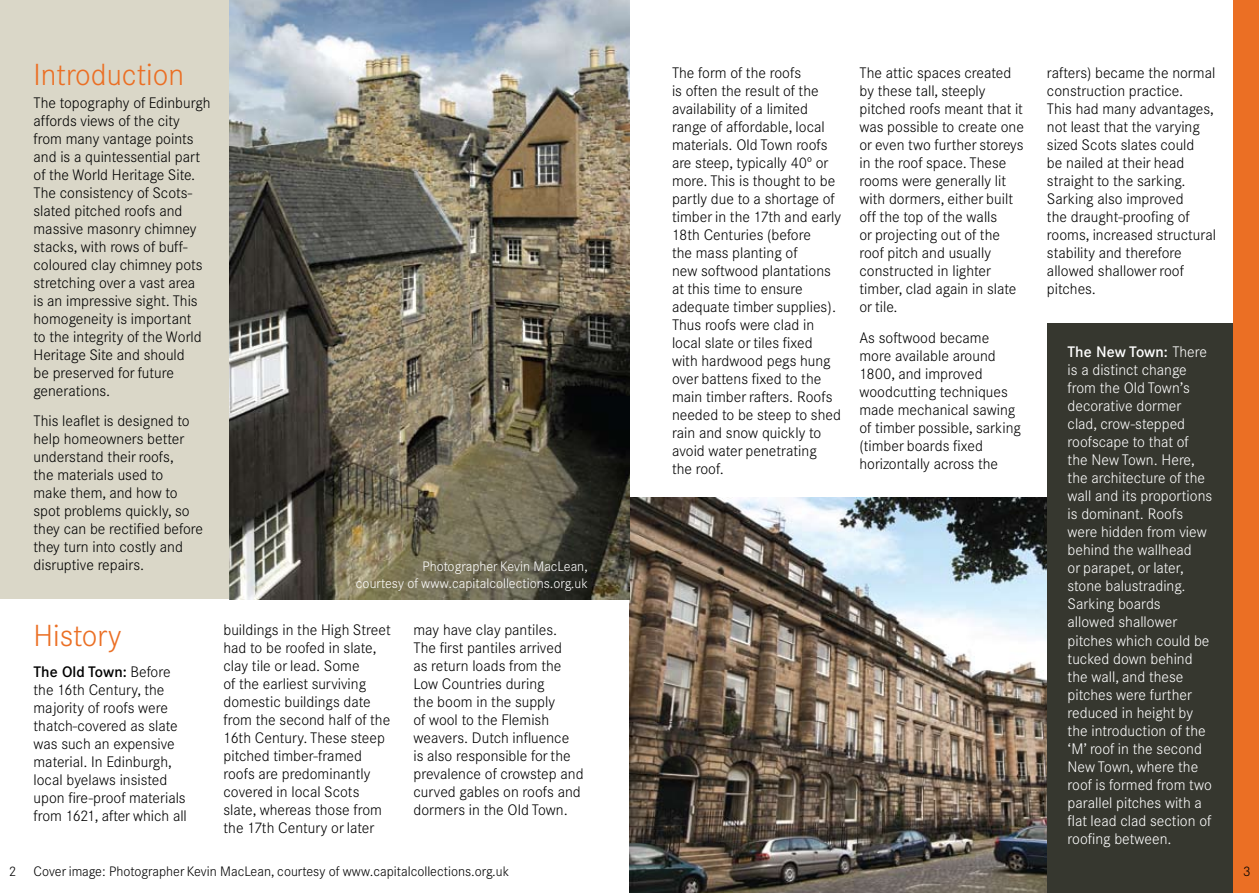
<style>
.page{position:relative;width:1259px;height:893px;background:#fff}
.page>*{position:absolute;margin:0;border:0;box-sizing:border-box;transform-origin:0 0}
.t1{font:300 30px "Corporate Sans BQ";color:#eb6f24}
.t2{font:300 15px/18px "Corporate Sans BQ";color:#000}
.t3{font:300 15px/18px "Corporate Sans BQ";color:#fff}
.t4{font:300 13.5px "Corporate Sans BQ";color:#000}
.t5{font:300 13.5px/16.2px "Corporate Sans BQ";color:#fff;text-align:right}
.s1{font-weight:500}
</style>
<div class="page">
<img style="left:629px;top:497px;width:418px;height:396px">
<div style="left:1047px;top:323px;width:212px;height:570px;background:#36372f"></div>
<div style="left:0;top:0;width:629px;height:598px;background:#dad7c8"></div>
<div style="left:1233px;top:0;width:26px;height:893px;background:#eb6f24"></div>
<img style="left:230px;top:0;width:399px;height:599px">
<h1 class="t1" style="left:34px;top:57px;width:152px">Introduction</h1>
<p class="t2" style="left:34px;top:93px;width:178px">The topography of Edinburgh affords views of the city from many vantage points and is a quintessential part of the World Heritage Site.<br>The consistency of Scots&shy;slated pitched roofs and massive masonry chimney stacks, with rows of buff&shy;coloured clay chimney pots stretching over a vast area<br>is an impressive sight. This homogeneity is important<br>to the integrity of the World<br>Heritage Site and should<br>be preserved for future generations.</p>
<p class="t2" style="left:34px;top:412px;width:171px">This leaflet is designed to help homeowners better understand their roofs,<br>the materials used to<br>make them, and how to spot problems quickly, so they can be rectified before they turn into costly and disruptive repairs.</p>
<h1 class="t1" style="left:34px;top:618px;width:89px">History</h1>
<p class="t2" style="left:34px;top:663px;width:155px"><span class="s1">The Old Town:</span> Before the 16th Century, the majority of roofs were thatch-covered as slate was such an expensive material. In Edinburgh, local byelaws insisted upon fire-proof materials from 1621, after which all</p>
<p class="t5" style="left:356px;top:559px;width:234px">Photographer Kevin MacLean,<br>courtesy of www.capitalcollections.org.uk</p>
<p class="t2" style="left:223px;top:621px;width:169px">buildings in the High Street had to be roofed in slate, clay tile or lead. Some<br>of the earliest surviving domestic buildings date from the second half of the<br>16th Century. These steep pitched timber-framed roofs are predominantly covered in local Scots slate, whereas those from the 17th Century or later</p>
<p class="t2" style="left:413px;top:621px;width:172px">may have clay pantiles.<br>The first pantiles arrived<br>as return loads from the<br>Low Countries during<br>the boom in the supply<br>of wool to the Flemish weavers. Dutch influence<br>is also responsible for the prevalence of crowstep and curved gables on roofs and dormers in the Old Town.</p>
<p class="t2" style="left:672px;top:64px;width:171px">The form of the roofs<br>is often the result of the availability of a limited range of affordable, local materials. Old Town roofs are steep, typically 40º or more. This is thought to be partly due to a shortage of timber in the 17th and early<br>18th Centuries (before<br>the mass planting of<br>new softwood plantations at this time to ensure adequate timber supplies).<br>Thus roofs were clad in local slate or tiles fixed with hardwood pegs hung over battens fixed to the main timber rafters. Roofs needed to be steep to shed rain and snow quickly to avoid water penetrating<br>the roof.</p>
<p class="t2" style="left:859px;top:64px;width:166px">The attic spaces created by these tall, steeply pitched roofs meant that it was possible to create one or even two further storeys in the roof space. These rooms were generally lit with dormers, either built off the top of the walls<br>or projecting out of the roof pitch and usually constructed in lighter timber, clad again in slate or tile.</p>
<p class="t2" style="left:859px;top:329px;width:163px">As softwood became more available around<br>1800, and improved woodcutting techniques made mechanical sawing of timber possible, sarking (timber boards fixed horizontally across the</p>
<p class="t2" style="left:1047px;top:64px;width:170px">rafters) became the normal construction practice.<br>This had many advantages, not least that the varying sized Scots slates could<br>be nailed at their head straight to the sarking.<br>Sarking also improved<br>the draught-proofing of rooms, increased structural stability and therefore allowed shallower roof pitches.</p>
<p class="t3" style="left:1067px;top:343px;width:146px"><span class="s1">The New Town:</span> There is a distinct change from the Old Town’s decorative dormer clad, crow-stepped roofscape to that of the New Town. Here, the architecture of the wall and its proportions is dominant. Roofs were hidden from view behind the wallhead<br>or parapet, or later, stone balustrading.<br>Sarking boards<br>allowed shallower pitches which could be tucked down behind the wall, and these pitches were further reduced in height by the introduction of the ‘M’ roof in the second<br>New Town, where the roof is formed from two parallel pitches with a flat lead clad section of roofing between.</p>
<p class="t4" style="left:34px;top:863px;width:477px">Cover image: Photographer Kevin MacLean, courtesy of www.capitalcollections.org.uk</p>
<p class="t4" style="left:9px;top:863px;width:9px">2</p>
<p class="t4" style="left:1243px;top:863px;width:9px">3</p>
</div>
